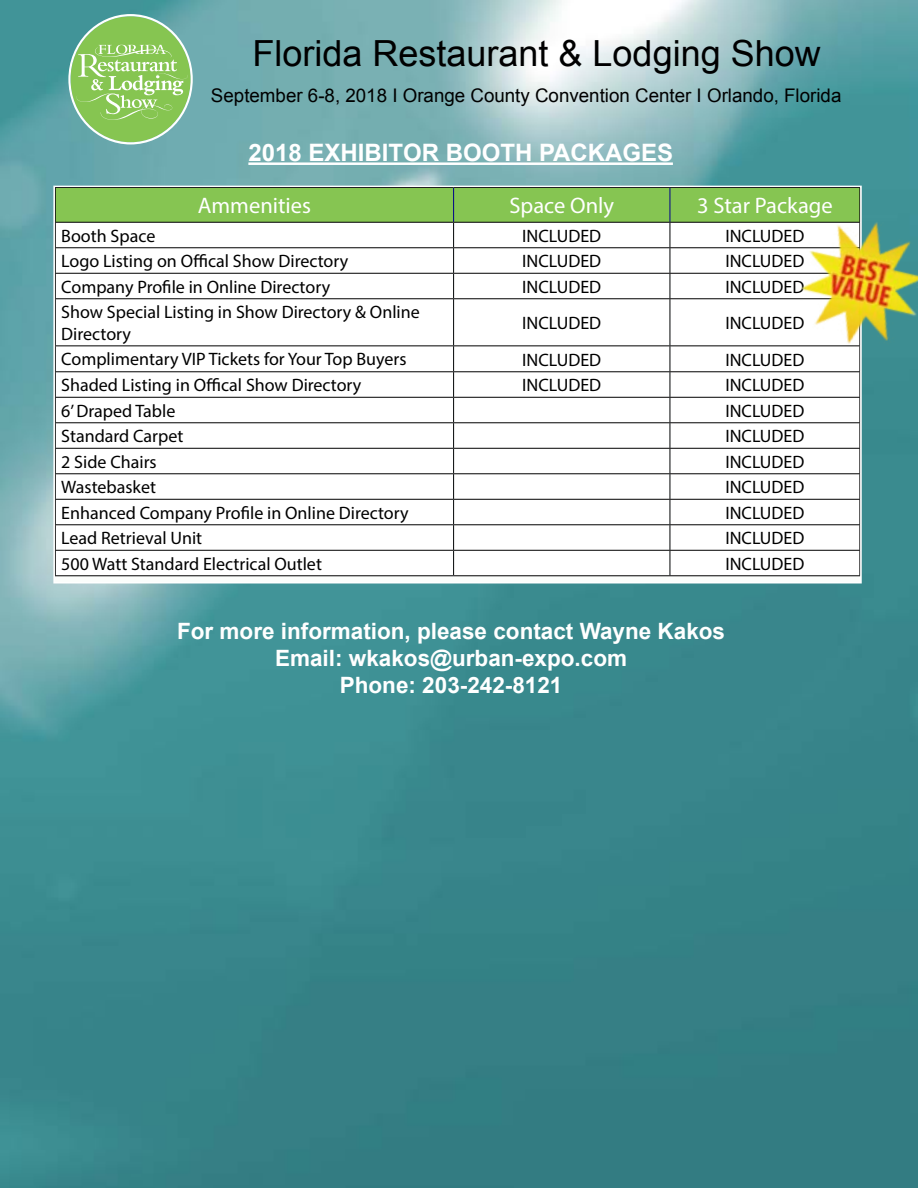
<style>
.page{position:relative;width:918px;height:1188px;background:#fff}
.page>*{position:absolute;margin:0;border:0;box-sizing:border-box;transform-origin:0 0}
.t1{font:36px "Arial";color:#000}
.t2{font:700 24px "Arial";color:#fff}
.t3{font:700 22.5px/27px "Arial";color:#fff;text-align:center}
.t4{font:22.5px "Myriad Pro";color:#fff}
.t5{font:18.75px "Arial";color:#000}
.t6{font:18px/21.6px "Myriad Pro";color:#000}
</style>
<div class="page">
<img style="left:0;top:0;width:918px;height:1188px">
<hr style="left:248px;top:162px;width:425px;height:3px;background:#fff">
<svg style="left:56px;top:299px;width:803px;height:276px"></svg>
<hr style="left:453px;top:299px;width:1px;height:46px;background:#000405">
<hr style="left:670px;top:299px;width:1px;height:46px;background:#000405">
<svg style="left:453px;top:346px;width:1px;height:229px"></svg>
<svg style="left:670px;top:346px;width:1px;height:229px"></svg>
<svg style="left:56px;top:189px;width:803px;height:109px"></svg>
<hr style="left:55px;top:298px;width:399px;height:1px;background:#000">
<hr style="left:454px;top:298px;width:216px;height:1px;background:#000">
<hr style="left:670px;top:298px;width:190px;height:1px;background:#000">
<hr style="left:55px;top:345px;width:399px;height:1px;background:#000">
<hr style="left:454px;top:345px;width:216px;height:1px;background:#000">
<hr style="left:670px;top:345px;width:190px;height:1px;background:#000">
<hr style="left:55px;top:371px;width:399px;height:1px;background:#000">
<hr style="left:454px;top:371px;width:216px;height:1px;background:#000">
<hr style="left:670px;top:371px;width:190px;height:1px;background:#000">
<hr style="left:55px;top:397px;width:399px;height:1px;background:#000">
<hr style="left:454px;top:397px;width:216px;height:1px;background:#000">
<hr style="left:670px;top:397px;width:190px;height:1px;background:#000">
<hr style="left:55px;top:422px;width:399px;height:1px;background:#000">
<hr style="left:454px;top:422px;width:216px;height:1px;background:#000">
<hr style="left:670px;top:422px;width:190px;height:1px;background:#000">
<hr style="left:55px;top:448px;width:399px;height:1px;background:#000">
<hr style="left:454px;top:448px;width:216px;height:1px;background:#000">
<hr style="left:670px;top:448px;width:190px;height:1px;background:#000">
<hr style="left:55px;top:473px;width:399px;height:1px;background:#000">
<hr style="left:454px;top:473px;width:216px;height:1px;background:#000">
<hr style="left:670px;top:473px;width:190px;height:1px;background:#000">
<hr style="left:55px;top:499px;width:399px;height:1px;background:#000">
<hr style="left:454px;top:499px;width:216px;height:1px;background:#000">
<hr style="left:670px;top:499px;width:190px;height:1px;background:#000">
<hr style="left:55px;top:524px;width:399px;height:1px;background:#000">
<hr style="left:454px;top:524px;width:216px;height:1px;background:#000">
<hr style="left:670px;top:524px;width:190px;height:1px;background:#000">
<hr style="left:55px;top:550px;width:399px;height:1px;background:#000">
<hr style="left:454px;top:550px;width:216px;height:1px;background:#000">
<hr style="left:670px;top:550px;width:190px;height:1px;background:#000">
<hr style="left:55px;top:575px;width:399px;height:1px;background:#000">
<hr style="left:454px;top:575px;width:216px;height:1px;background:#000">
<hr style="left:670px;top:575px;width:190px;height:1px;background:#000">
<div style="left:53px;top:186px;width:809px;height:398px;border:2px solid #fff"></div>
<svg style="left:68px;top:14px;width:125px;height:130px;background:#8ec57d"></svg>
<img style="left:787px;top:207px;width:131px;height:154px">
<h1 class="t1" style="left:253px;top:30px;width:570px">Florida Restaurant &amp; Lodging Show</h1>
<p class="t5" style="left:211px;top:83px;width:632px">September 6-8, 2018 I Orange County Convention Center I Orlando, Florida</p>
<h2 class="t2" style="left:248px;top:137px;width:426px">2018 EXHIBITOR BOOTH PACKAGES</h2>
<p class="t4" style="left:198px;top:192px;width:115px">Ammenities</p>
<p class="t4" style="left:509px;top:192px;width:106px">Space Only</p>
<p class="t4" style="left:697px;top:192px;width:137px">3 Star Package</p>
<p class="t6" style="left:61px;top:225px;width:96px">Booth Space</p>
<p class="t6" style="left:522px;top:225px;width:80px">INCLUDED</p>
<p class="t6" style="left:725px;top:225px;width:80px">INCLUDED</p>
<p class="t6" style="left:61px;top:250px;width:289px">Logo Listing on Offical Show Directory</p>
<p class="t6" style="left:522px;top:250px;width:80px">INCLUDED</p>
<p class="t6" style="left:725px;top:250px;width:80px">INCLUDED</p>
<p class="t6" style="left:61px;top:276px;width:270px">Company Profile in Online Directory</p>
<p class="t6" style="left:522px;top:276px;width:80px">INCLUDED</p>
<p class="t6" style="left:725px;top:276px;width:80px">INCLUDED</p>
<p class="t6" style="left:61px;top:301px;width:360px">Show Special Listing in Show Directory &amp; Online<br>Directory</p>
<p class="t6" style="left:522px;top:312px;width:80px">INCLUDED</p>
<p class="t6" style="left:725px;top:312px;width:80px">INCLUDED</p>
<p class="t6" style="left:61px;top:348px;width:347px">Complimentary VIP Tickets for Your Top Buyers</p>
<p class="t6" style="left:522px;top:348px;width:80px">INCLUDED</p>
<p class="t6" style="left:725px;top:348px;width:80px">INCLUDED</p>
<p class="t6" style="left:61px;top:374px;width:302px">Shaded Listing in Offical Show Directory</p>
<p class="t6" style="left:522px;top:374px;width:80px">INCLUDED</p>
<p class="t6" style="left:725px;top:374px;width:80px">INCLUDED</p>
<p class="t6" style="left:61px;top:400px;width:116px">6’ Draped Table</p>
<p class="t6" style="left:725px;top:400px;width:80px">INCLUDED</p>
<p class="t6" style="left:61px;top:425px;width:124px">Standard Carpet</p>
<p class="t6" style="left:725px;top:425px;width:80px">INCLUDED</p>
<p class="t6" style="left:61px;top:451px;width:97px">2 Side Chairs</p>
<p class="t6" style="left:725px;top:451px;width:80px">INCLUDED</p>
<p class="t6" style="left:61px;top:476px;width:96px">Wastebasket</p>
<p class="t6" style="left:725px;top:476px;width:80px">INCLUDED</p>
<p class="t6" style="left:61px;top:502px;width:349px">Enhanced Company Profile in Online Directory</p>
<p class="t6" style="left:725px;top:502px;width:80px">INCLUDED</p>
<p class="t6" style="left:61px;top:527px;width:142px">Lead Retrieval Unit</p>
<p class="t6" style="left:725px;top:527px;width:80px">INCLUDED</p>
<p class="t6" style="left:61px;top:553px;width:262px">500 Watt Standard Electrical Outlet</p>
<p class="t6" style="left:725px;top:553px;width:80px">INCLUDED</p>
<p class="t3" style="left:177px;top:618px;width:550px">For more information, please contact Wayne Kakos<br>Email: wkakos@urban-expo.com<br>Phone: 203-242-8121</p>
</div>
